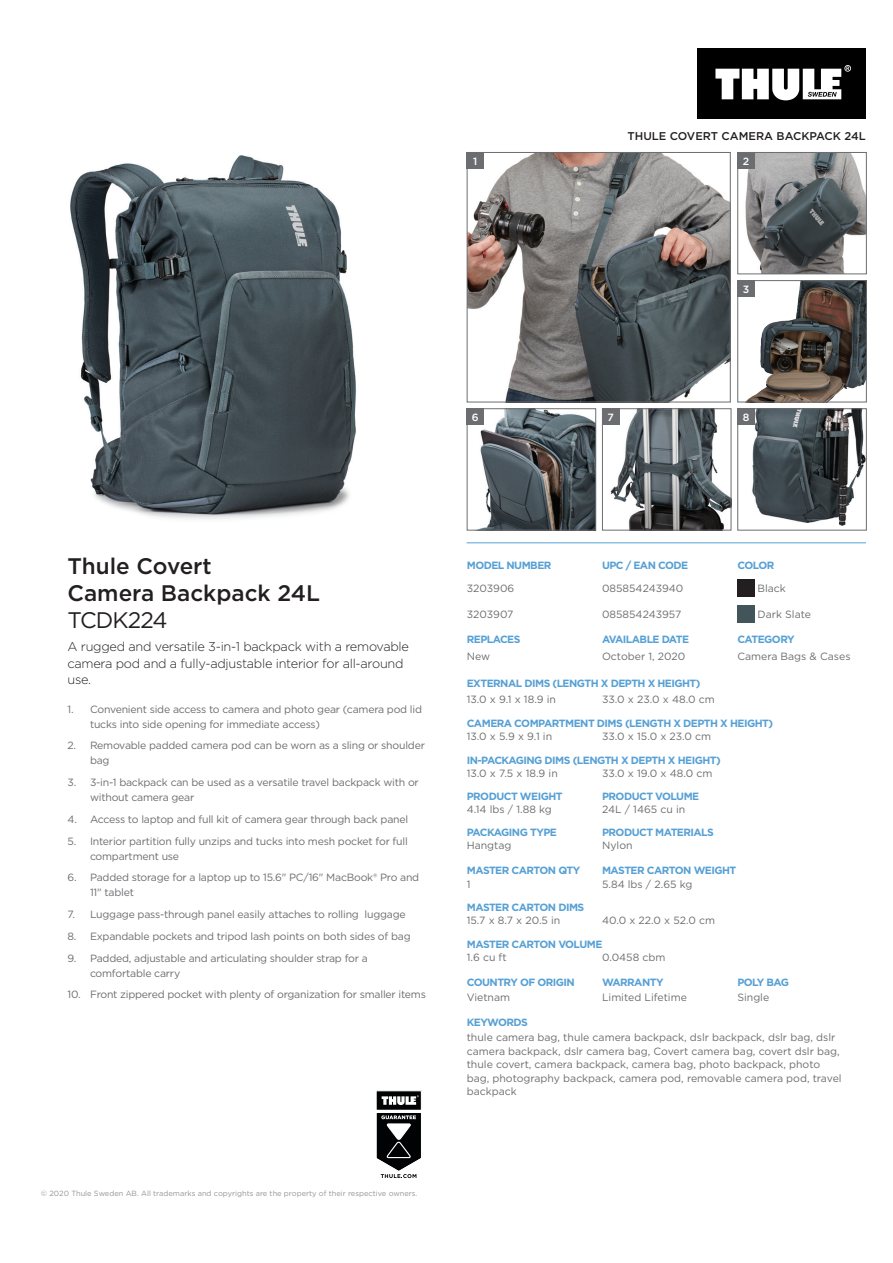
<style>
.page{position:relative;width:893px;height:1263px;background:#fff}
.page>*{position:absolute;margin:0;border:0;box-sizing:border-box;transform-origin:0 0}
.t1{font:500 22.5px/27px "Gotham";color:#231f20}
.t2{font:22.5px "Gotham";letter-spacing:-.04em;color:#231f20}
.t3{font:300 12.75px/16.5px "Gotham";letter-spacing:-.02em;color:#231f20}
.t4{font:500 11.25px "Gotham";color:#231f20}
.t5{font:10.5px/15px "Gotham";letter-spacing:-.02em;color:#6c6d70}
.t6{font:10.5px/13.5px "Gotham";color:#6c6d70}
.t7{font:700 10.5px "Gotham";letter-spacing:-.05em;color:#56a0d5}
.t8{font:500 10.5px "Gotham";color:#fff}
.t9{font:7.5px "Gotham";color:#939598}
</style>
<div class="page">
<div style="left:698px;top:48px;width:168px;height:70px;background:#000"></div>
<svg style="left:715px;top:65px;width:136px;height:35px"></svg>
<hr style="left:467px;top:543px;width:399px;height:1px;background:#56a0d5">
<svg style="left:376px;top:1090px;width:46px;height:88px"></svg>
<div style="left:737px;top:579px;width:17px;height:17px;background:#231f20"></div>
<div style="left:737px;top:605px;width:17px;height:17px;background:#44545b"></div>
<img style="left:70px;top:155px;width:286px;height:365px">
<img style="left:469px;top:154px;width:260px;height:246px">
<div style="left:467px;top:152px;width:264px;height:250px;border:1px solid #6c6d70"></div>
<img style="left:480px;top:410px;width:114px;height:118px">
<div style="left:467px;top:408px;width:129px;height:122px;border:1px solid #6c6d70"></div>
<img style="left:610px;top:410px;width:119px;height:118px">
<div style="left:602px;top:408px;width:129px;height:122px;border:1px solid #6c6d70"></div>
<img style="left:745px;top:154px;width:120px;height:118px">
<div style="left:737px;top:152px;width:130px;height:122px;border:1px solid #6c6d70"></div>
<img style="left:747px;top:282px;width:118px;height:118px">
<div style="left:737px;top:280px;width:130px;height:122px;border:1px solid #6c6d70"></div>
<img style="left:752px;top:410px;width:113px;height:116px">
<div style="left:737px;top:408px;width:130px;height:122px;border:1px solid #6c6d70"></div>
<div style="left:467px;top:152px;width:17px;height:17px;background:#6c6d70"></div>
<div style="left:737px;top:152px;width:18px;height:17px;background:#6c6d70"></div>
<div style="left:737px;top:280px;width:18px;height:17px;background:#6c6d70"></div>
<div style="left:467px;top:408px;width:17px;height:17px;background:#6c6d70"></div>
<div style="left:602px;top:408px;width:17px;height:17px;background:#6c6d70"></div>
<div style="left:737px;top:408px;width:18px;height:17px;background:#6c6d70"></div>
<p class="t4" style="left:627px;top:128px;width:240px">THULE COVERT CAMERA BACKPACK 24L</p>
<p class="t8" style="left:473px;top:154px;width:6px">1</p>
<p class="t8" style="left:743px;top:154px;width:8px">2</p>
<p class="t8" style="left:743px;top:282px;width:8px">3</p>
<p class="t8" style="left:472px;top:410px;width:8px">6</p>
<p class="t8" style="left:607px;top:410px;width:8px">7</p>
<p class="t8" style="left:743px;top:410px;width:8px">8</p>
<h1 class="t1" style="left:67px;top:552px;width:254px">Thule Covert<br>Camera Backpack 24L</h1>
<h1 class="t2" style="left:67px;top:605px;width:101px">TCDK224</h1>
<p class="t3" style="left:67px;top:638px;width:343px">A rugged and versatile 3-in-1 backpack with a removable camera pod and a fully-adjustable interior for all-around use.</p>
<p class="t5" style="left:90px;top:701px;width:334px;text-indent:-23px">1. Convenient side access to camera and photo gear (camera pod lid tucks into side opening for immediate access)</p>
<p class="t5" style="left:90px;top:738px;width:336px;text-indent:-23px">2. Removable padded camera pod can be worn as a sling or shoulder bag</p>
<p class="t5" style="left:90px;top:774px;width:330px;text-indent:-23px">3. 3-in-1 backpack can be used as a versatile travel backpack with or without camera gear</p>
<p class="t5" style="left:67px;top:811px;width:342px">4. Access to laptop and full kit of camera gear through back panel</p>
<p class="t5" style="left:90px;top:833px;width:319px;text-indent:-23px">5. Interior partition fully unzips and tucks into mesh pocket for full compartment use</p>
<p class="t5" style="left:90px;top:870px;width:331px;text-indent:-23px">6. Padded storage for a laptop up to 15.6" PC/16" MacBook® Pro and<br>11" tablet</p>
<p class="t5" style="left:67px;top:906px;width:340px">7. Luggage pass-through panel easily attaches to rolling luggage</p>
<p class="t5" style="left:67px;top:928px;width:345px">8. Expandable pockets and tripod lash points on both sides of bag</p>
<p class="t5" style="left:90px;top:950px;width:279px;text-indent:-23px">9. Padded, adjustable and articulating shoulder strap for a comfortable carry</p>
<p class="t5" style="left:67px;top:987px;width:360px">10. Front zippered pocket with plenty of organization for smaller items</p>
<p class="t9" style="left:41px;top:1189px;width:378px">© 2020 Thule Sweden AB. All trademarks and copyrights are the property of their respective owners.</p>
<p class="t7" style="left:467px;top:558px;width:86px">MODEL NUMBER</p>
<p class="t7" style="left:602px;top:558px;width:88px">UPC / EAN CODE</p>
<p class="t7" style="left:737px;top:558px;width:38px">COLOR</p>
<p class="t6" style="left:467px;top:581px;width:49px">3203906</p>
<p class="t6" style="left:602px;top:581px;width:83px">085854243940</p>
<p class="t5" style="left:757px;top:581px;width:30px">Black</p>
<p class="t5" style="left:467px;top:606px;width:48px">3203907</p>
<p class="t6" style="left:602px;top:607px;width:81px">085854243957</p>
<p class="t6" style="left:757px;top:607px;width:55px">Dark Slate</p>
<p class="t7" style="left:467px;top:632px;width:55px">REPLACES</p>
<p class="t7" style="left:602px;top:632px;width:89px">AVAILABLE DATE</p>
<p class="t7" style="left:737px;top:632px;width:59px">CATEGORY</p>
<p class="t5" style="left:467px;top:649px;width:25px">New</p>
<p class="t6" style="left:602px;top:650px;width:85px">October 1, 2020</p>
<p class="t6" style="left:737px;top:650px;width:115px">Camera Bags &amp; Cases</p>
<p class="t7" style="left:467px;top:676px;width:235px">EXTERNAL DIMS (LENGTH X DEPTH X HEIGHT)</p>
<p class="t5" style="left:467px;top:691px;width:91px">13.0 x 9.1 x 18.9 in</p>
<p class="t5" style="left:602px;top:691px;width:114px">33.0 x 23.0 x 48.0 cm</p>
<p class="t7" style="left:467px;top:716px;width:308px">CAMERA COMPARTMENT DIMS (LENGTH X DEPTH X HEIGHT)</p>
<p class="t5" style="left:467px;top:729px;width:87px">13.0 x 5.9 x 9.1 in</p>
<p class="t5" style="left:602px;top:729px;width:111px">33.0 x 15.0 x 23.0 cm</p>
<p class="t7" style="left:467px;top:753px;width:256px">IN-PACKAGING DIMS (LENGTH X DEPTH X HEIGHT)</p>
<p class="t5" style="left:467px;top:766px;width:93px">13.0 x 7.5 x 18.9 in</p>
<p class="t5" style="left:602px;top:766px;width:112px">33.0 x 19.0 x 48.0 cm</p>
<p class="t7" style="left:467px;top:789px;width:97px">PRODUCT WEIGHT</p>
<p class="t7" style="left:602px;top:789px;width:99px">PRODUCT VOLUME</p>
<p class="t5" style="left:467px;top:801px;width:87px">4.14 lbs / 1.88 kg</p>
<p class="t6" style="left:602px;top:802px;width:85px">24L / 1465 cu in</p>
<p class="t7" style="left:467px;top:825px;width:92px">PACKAGING TYPE</p>
<p class="t7" style="left:602px;top:825px;width:113px">PRODUCT MATERIALS</p>
<p class="t6" style="left:467px;top:839px;width:46px">Hangtag</p>
<p class="t5" style="left:602px;top:838px;width:32px">Nylon</p>
<p class="t7" style="left:467px;top:863px;width:115px">MASTER CARTON QTY</p>
<p class="t7" style="left:602px;top:863px;width:136px">MASTER CARTON WEIGHT</p>
<p class="t5" style="left:467px;top:876px;width:5px">1</p>
<p class="t5" style="left:602px;top:876px;width:92px">5.84 lbs / 2.65 kg</p>
<p class="t7" style="left:467px;top:900px;width:119px">MASTER CARTON DIMS</p>
<p class="t5" style="left:467px;top:913px;width:95px">15.7 x 8.7 x 20.5 in</p>
<p class="t5" style="left:602px;top:913px;width:114px">40.0 x 22.0 x 52.0 cm</p>
<p class="t7" style="left:467px;top:937px;width:137px">MASTER CARTON VOLUME</p>
<p class="t5" style="left:467px;top:950px;width:41px">1.6 cu ft</p>
<p class="t5" style="left:602px;top:950px;width:65px">0.0458 cbm</p>
<p class="t7" style="left:467px;top:975px;width:110px">COUNTRY OF ORIGIN</p>
<p class="t7" style="left:602px;top:975px;width:63px">WARRANTY</p>
<p class="t7" style="left:737px;top:975px;width:53px">POLY BAG</p>
<p class="t6" style="left:467px;top:990px;width:45px">Vietnam</p>
<p class="t6" style="left:602px;top:990px;width:86px">Limited Lifetime</p>
<p class="t5" style="left:737px;top:990px;width:33px">Single</p>
<p class="t7" style="left:467px;top:1015px;width:63px">KEYWORDS</p>
<p class="t6" style="left:467px;top:1030px;width:376px">thule camera bag, thule camera backpack, dslr backpack, dslr bag, dslr camera backpack, dslr camera bag, Covert camera bag, covert dslr bag, thule covert, camera backpack, camera bag, photo backpack, photo bag, photography backpack, camera pod, removable camera pod, travel backpack</p>
</div>
